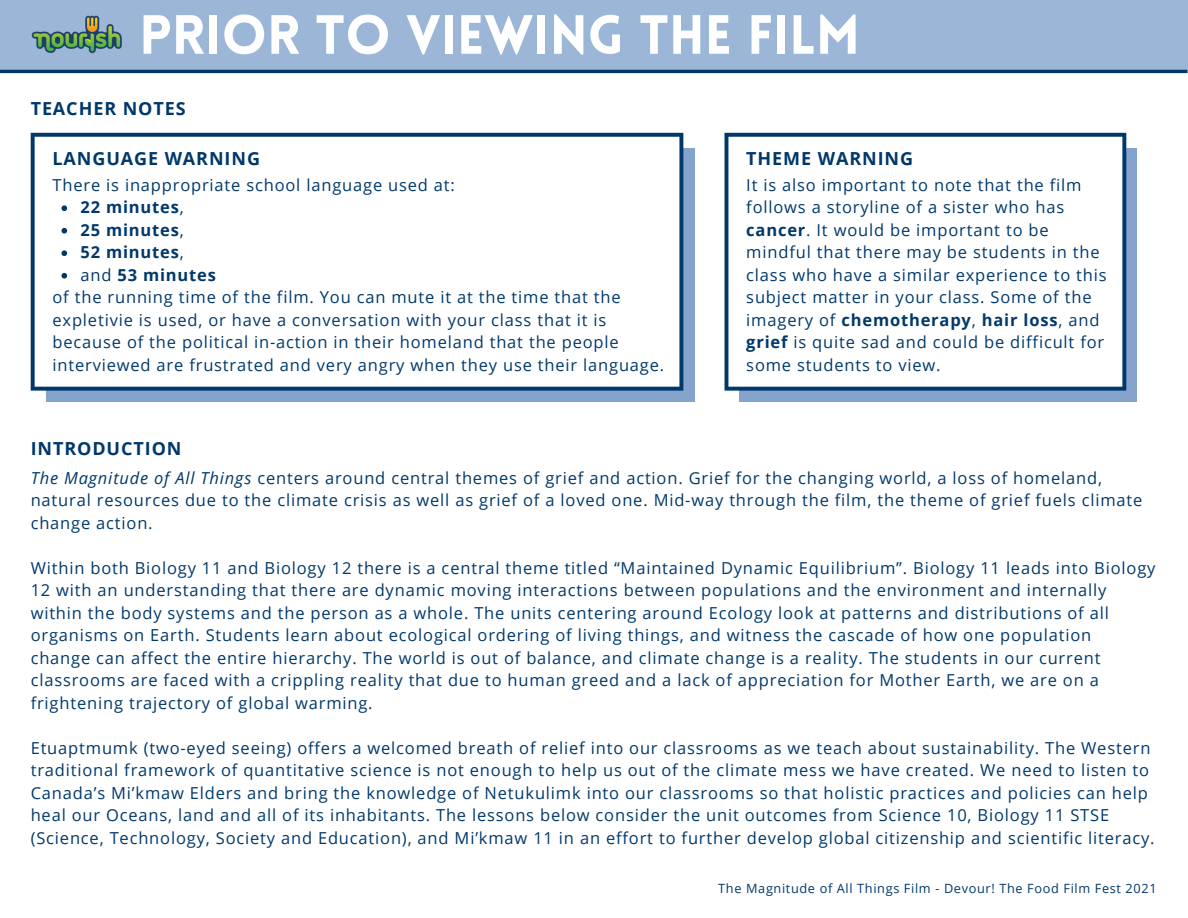
<style>
.page{position:relative;width:1188px;height:918px;background:#fff}
.page>*{position:absolute;margin:0;border:0;box-sizing:border-box;transform-origin:0 0}
.t1{font:900 54px "Lovelo";color:#fff}
.t2{font:700 18px "Open Sans";letter-spacing:.05em;color:#00386b}
.t3{font:16.5px/22.5px "Open Sans";letter-spacing:.05em;color:#00386b}
.t4{font:700 16.5px/22.5px "Open Sans";letter-spacing:.05em;color:#00386b}
.t5{font:12.75px "Open Sans";letter-spacing:.05em;color:#00386b}
.s1{font-weight:400}
.s2{font-weight:700}
.s3{font-style:italic}
</style>
<div class="page">
<div style="left:0;top:0;width:1188px;height:70px;background:#9cb6d7"></div>
<img style="left:31px;top:16px;width:91px;height:38px">
<hr style="left:0;top:70px;width:1188px;height:3px;background:#00386b">
<div style="left:46px;top:148px;width:648px;height:254px;background:#84a4cd"></div>
<div style="left:31px;top:133px;width:652px;height:258px;background:#fff"></div>
<svg style="left:62px;top:205px;width:5px;height:6px"></svg>
<svg style="left:62px;top:228px;width:5px;height:6px"></svg>
<svg style="left:62px;top:250px;width:5px;height:6px"></svg>
<svg style="left:62px;top:273px;width:5px;height:6px"></svg>
<div style="left:739px;top:148px;width:398px;height:254px;background:#84a4cd"></div>
<div style="left:725px;top:133px;width:401px;height:258px;background:#fff"></div>
<h1 class="t1" style="left:139px;top:13px;width:722px">PRIOR TO VIEWING THE FILM</h1>
<p class="t2" style="left:31px;top:96px;width:156px">TEACHER NOTES</p>
<p class="t2" style="left:53px;top:146px;width:209px">LANGUAGE WARNING</p>
<p class="t2" style="left:746px;top:146px;width:168px">THEME WARNING</p>
<p class="t3" style="left:53px;top:173px;width:404px">There is inappropriate school language used at:</p>
<p class="t4" style="left:81px;top:196px;width:137px">22 minutes<span class="s1">,<br></span>25 minutes<span class="s1">,<br></span>52 minutes<span class="s1">, and</span> 53 minutes</p>
<p class="t3" style="left:53px;top:286px;width:613px">of the running time of the film. You can mute it at the time that the expletivie is used, or have a conversation with your class that it is because of the political in-action in their homeland that the people interviewed are frustrated and very angry when they use their language.</p>
<p class="t2" style="left:31px;top:436px;width:152px">INTRODUCTION</p>
<p class="t3" style="left:746px;top:173px;width:362px">It is also important to note that the film follows a storyline of a sister who has <span class="s2">cancer</span>. It would be important to be mindful that there may be students in the class who have a similar experience to this subject matter in your class. Some of the imagery of <span class="s2">chemotherapy</span>, <span class="s2">hair loss</span>, and <span class="s2">grief</span> is quite sad and could be difficult for some students to view.</p>
<p class="t3" style="left:31px;top:466px;width:1113px"><span class="s3">The Magnitude of All Things</span> centers around central themes of grief and action. Grief for the changing world, a loss of homeland, natural resources due to the climate crisis as well as grief of a loved one. Mid-way through the film, the theme of grief fuels climate change action.</p>
<p class="t3" style="left:31px;top:556px;width:1126px">Within both Biology 11 and Biology 12 there is a central theme titled “Maintained Dynamic Equilibrium”. Biology 11 leads into Biology 12 with an understanding that there are dynamic moving interactions between populations and the environment and internally within the body systems and the person as a whole. The units centering around Ecology look at patterns and distributions of all organisms on Earth. Students learn about ecological ordering of living things, and witness the cascade of how one population<br>change can affect the entire hierarchy. The world is out of balance, and climate change is a reality. The students in our current classrooms are faced with a crippling reality that due to human greed and a lack of appreciation for Mother Earth, we are on a frightening trajectory of global warming.</p>
<p class="t3" style="left:31px;top:736px;width:1125px">Etuaptmumk (two-eyed seeing) offers a welcomed breath of relief into our classrooms as we teach about sustainability. The Western traditional framework of quantitative science is not enough to help us out of the climate mess we have created. We need to listen to Canada’s Mi’kmaw Elders and bring the knowledge of Netukulimk into our classrooms so that holistic practices and policies can help heal our Oceans, land and all of its inhabitants. The lessons below consider the unit outcomes from Science 10, Biology 11 STSE (Science, Technology, Society and Education), and Mi’kmaw 11 in an effort to further develop global citizenship and scientific literacy.</p>
<p class="t5" style="left:718px;top:879px;width:440px">The Magnitude of All Things Film - Devour! The Food Film Fest 2021</p>
</div>
